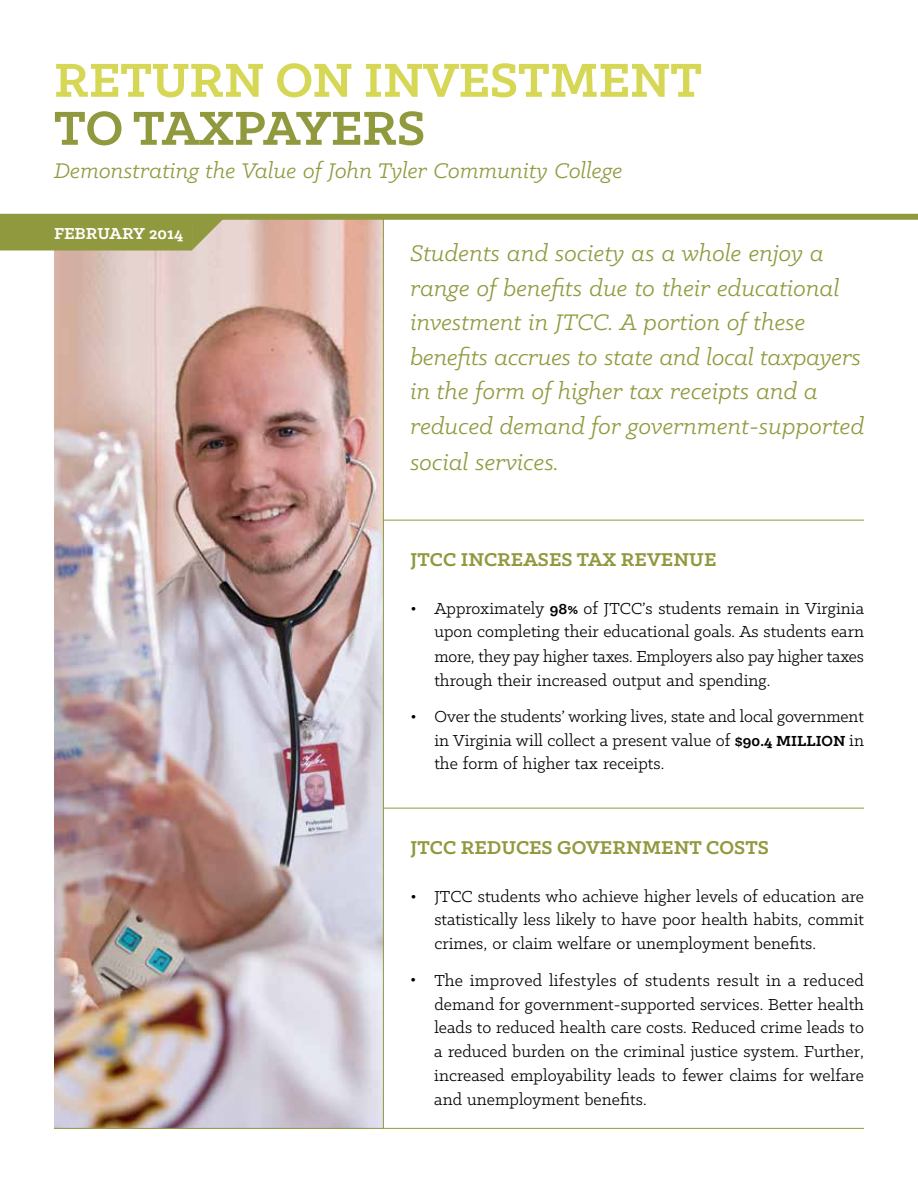
<style>
.page{position:relative;width:918px;height:1188px;background:#fff}
.page>*{position:absolute;margin:0;border:0;box-sizing:border-box;transform-origin:0 0}
.t1{font:700 54px "Klinic Slab";letter-spacing:-.005em;color:#d5d755}
.t2{font:700 54px "Klinic Slab";letter-spacing:-.005em;color:#91993e}
.t3{font:italic 25.5px/34.8px "Klinic Slab";letter-spacing:.005em;color:#91993e}
.t4{font:italic 24px "Klinic Slab";letter-spacing:.005em;color:#91993e}
.t5{font:700 21px "Klinic Slab";letter-spacing:.005em;color:#91993e}
.t6{font:18px/24px "Klinic Slab";letter-spacing:.005em;color:#000;text-align:justify}
.t7{font:700 18px "Klinic Slab";letter-spacing:.005em;color:#fff}
.s1{font-weight:700;font-size:16.5px}
</style>
<div class="page">
<img style="left:54px;top:220px;width:329px;height:908px">
<hr style="left:383px;top:520px;width:481px;height:1px;background:#91993e">
<hr style="left:383px;top:808px;width:481px;height:1px;background:#91993e">
<div style="left:0;top:214px;width:918px;height:6px;background:#91993e"></div>
<hr style="left:383px;top:214px;width:1px;height:914px;background:#91993e">
<div style="left:0;top:214px;width:192px;height:36px;background:#91993e"></div>
<svg style="left:192px;top:219px;width:36px;height:31px"></svg>
<hr style="left:54px;top:1128px;width:810px;height:1px;background:#91993e">
<h1 class="t1" style="left:54px;top:45px;width:648px">RETURN ON INVESTMENT</h1>
<h1 class="t2" style="left:54px;top:93px;width:373px">TO TAXPAYERS</h1>
<h3 class="t4" style="left:54px;top:155px;width:570px">Demonstrating the Value of John Tyler Community College</h3>
<p class="t7" style="left:54px;top:221px;width:131px">FEBRUARY 2014</p>
<p class="t3" style="left:410px;top:235px;width:455px">Students and society as a whole enjoy a range of benefits due to their educational investment in JTCC. A portion of these benefits accrues to state and local taxpayers in the form of higher tax receipts and a reduced demand for government-supported social services.</p>
<p class="t5" style="left:410px;top:545px;width:307px">JTCC INCREASES TAX REVENUE</p>
<p class="t6" style="left:434px;top:595px;width:431px;text-indent:-24px">• Approximately <span class="s1">98%</span> of JTCC’s students remain in Virginia upon completing their educational goals. As students earn more, they pay higher taxes. Employers also pay higher taxes through their increased output and spending.</p>
<p class="t6" style="left:434px;top:703px;width:431px;text-indent:-24px">• Over the students’ working lives, state and local government in Virginia will collect a present value of <span class="s1">$90.4 MILLION</span> in the form of higher tax receipts.</p>
<p class="t5" style="left:410px;top:833px;width:360px">JTCC REDUCES GOVERNMENT COSTS</p>
<p class="t6" style="left:434px;top:883px;width:431px;text-indent:-24px">• JTCC students who achieve higher levels of education are statistically less likely to have poor health habits, commit crimes, or claim welfare or unemployment benefits.</p>
<p class="t6" style="left:434px;top:967px;width:431px;text-indent:-24px">• The improved lifestyles of students result in a reduced demand for government-supported services. Better health leads to reduced health care costs. Reduced crime leads to a reduced burden on the criminal justice system. Further, increased employability leads to fewer claims for welfare and unemployment benefits.</p>
</div>
